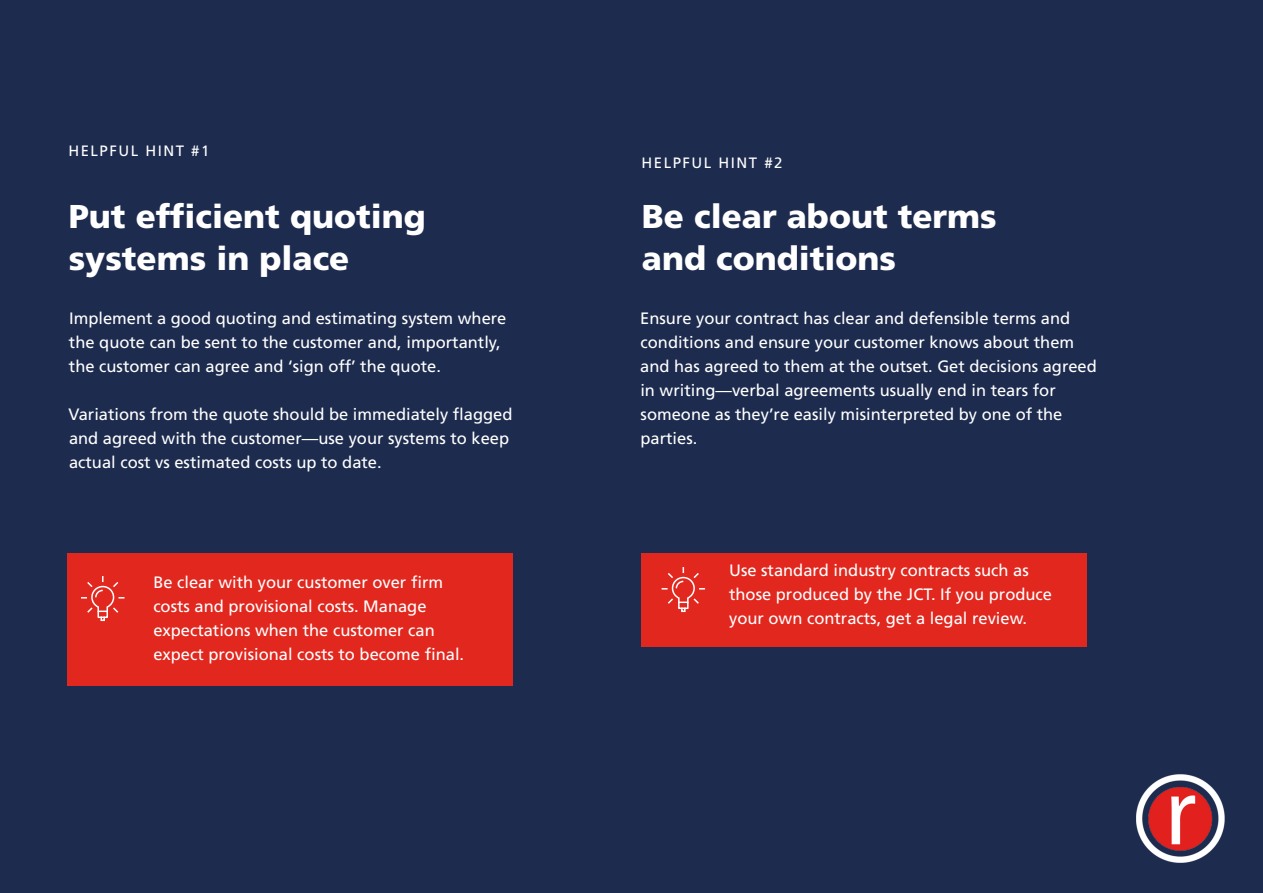
<style>
.page{position:relative;width:1263px;height:893px;background:#1d2b4e}
.page>*{position:absolute;margin:0;border:0;box-sizing:border-box;transform-origin:0 0}
.t1{font:900 33px/42px "Frutiger LT Std";color:#fff}
.t2{font:16.5px/24px "Frutiger LT Std";color:#fff}
.t3{font:15px "Frutiger LT Std";letter-spacing:.1em;color:#fff}
</style>
<div class="page">
<img style="left:1136px;top:774px;width:89px;height:88px">
<div style="left:67px;top:554px;width:446px;height:132px;background:#e2271e"></div>
<svg style="left:81px;top:576px;width:44px;height:46px"></svg>
<div style="left:641px;top:554px;width:446px;height:93px;background:#e2271e"></div>
<svg style="left:661px;top:567px;width:45px;height:46px"></svg>
<p class="t3" style="left:68px;top:142px;width:143px">HELPFUL HINT #1</p>
<p class="t1" style="left:69px;top:195px;width:359px">Put efficient quoting systems in place</p>
<p class="t2" style="left:69px;top:306px;width:439px">Implement a good quoting and estimating system where the quote can be sent to the customer and, importantly, the customer can agree and ‘sign off’ the quote.</p>
<p class="t2" style="left:69px;top:402px;width:445px">Variations from the quote should be immediately flagged and agreed with the customer—use your systems to keep actual cost vs estimated costs up to date.</p>
<p class="t3" style="left:641px;top:154px;width:143px">HELPFUL HINT #2</p>
<p class="t1" style="left:642px;top:195px;width:356px">Be clear about terms and conditions</p>
<p class="t2" style="left:640px;top:306px;width:458px">Ensure your contract has clear and defensible terms and conditions and ensure your customer knows about them and has agreed to them at the outset. Get decisions agreed in writing—verbal agreements usually end in tears for someone as they’re easily misinterpreted by one of the parties.</p>
<p class="t2" style="left:153px;top:570px;width:312px">Be clear with your customer over firm costs and provisional costs. Manage expectations when the customer can expect provisional costs to become final.</p>
<p class="t2" style="left:729px;top:558px;width:325px">Use standard industry contracts such as those produced by the JCT. If you produce your own contracts, get a legal review.</p>
</div>
